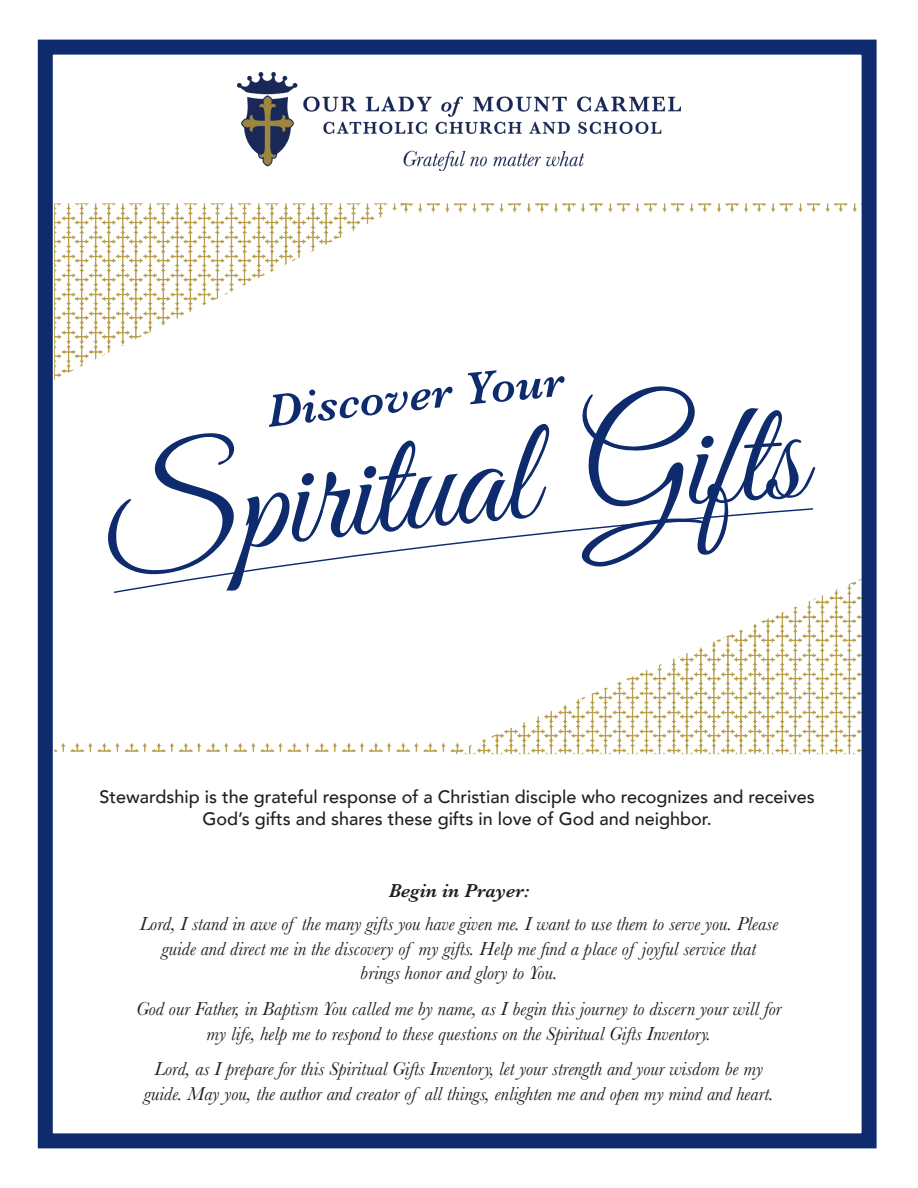
<style>
.page{position:relative;width:918px;height:1188px;background:#fff}
.page>*{position:absolute;margin:0;border:0;box-sizing:border-box;transform-origin:0 0}
.t1{font:146.85px "Great Vibes";color:#0d2b6d}
.t2{font:italic 600 47.25px "Baskerville";color:#0d2b6d}
.t3{font:italic 19.5px "Baskerville";color:#231f20}
.t4{font:italic 600 19.5px "Baskerville";color:#231f20}
.t5{font:500 18px "Avenir";color:#231f20}
</style>
<div class="page">
<svg style="left:114px;top:508px;width:699px;height:85px"></svg>
<img style="left:238px;top:72px;width:442px;height:98px">
<img style="left:450px;top:578px;width:411px;height:176px">
<img style="left:54px;top:743px;width:407px;height:9px">
<img style="left:54px;top:203px;width:353px;height:177px">
<img style="left:400px;top:203px;width:457px;height:9px">
<div style="left:38px;top:40px;width:839px;height:1108px;border:15px solid #0d2b6d"></div>
<svg style="left:114px;top:508px;width:250px;height:83px"></svg>
<svg style="left:504px;top:508px;width:53px;height:11px"></svg>
<h2 class="t2" style="left:356px;top:369px;width:136px;rotate:-6deg">over Y</h2>
<h2 class="t2" style="left:263px;top:380px;width:94px;rotate:-7deg">Disc</h2>
<h1 class="t1" style="left:339px;top:411px;width:158px;rotate:-6deg">itua</h1>
<h1 class="t1" style="left:577px;top:387px;width:186px;rotate:-4deg">Gift</h1>
<p class="t5" style="left:99px;top:781px;width:717px">Stewardship is the grateful response of a Christian disciple who recognizes and receives</p>
<p class="t5" style="left:203px;top:803px;width:511px">God’s gifts and shares these gifts in love of God and neighbor.</p>
<p class="t4" style="left:389px;top:878px;width:142px">Begin in Prayer:</p>
<p class="t3" style="left:140px;top:910px;width:640px">Lord, I stand in awe of the many gifts you have given me. I want to use them to serve you. Please</p>
<p class="t3" style="left:162px;top:935px;width:596px">guide and direct me in the discovery of my gifts. Help me find a place of joyful service that</p>
<p class="t3" style="left:360px;top:960px;width:199px">brings honor and glory to You.</p>
<p class="t3" style="left:136px;top:996px;width:647px">God our Father, in Baptism You called me by name, as I begin this journey to discern your will for</p>
<p class="t3" style="left:207px;top:1020px;width:506px">my life, help me to respond to these questions on the Spiritual Gifts Inventory.</p>
<p class="t3" style="left:155px;top:1056px;width:610px">Lord, as I prepare for this Spiritual Gifts Inventory, let your strength and your wisdom be my</p>
<p class="t3" style="left:144px;top:1081px;width:631px">guide. May you, the author and creator of all things, enlighten me and open my mind and heart.</p>
</div>
